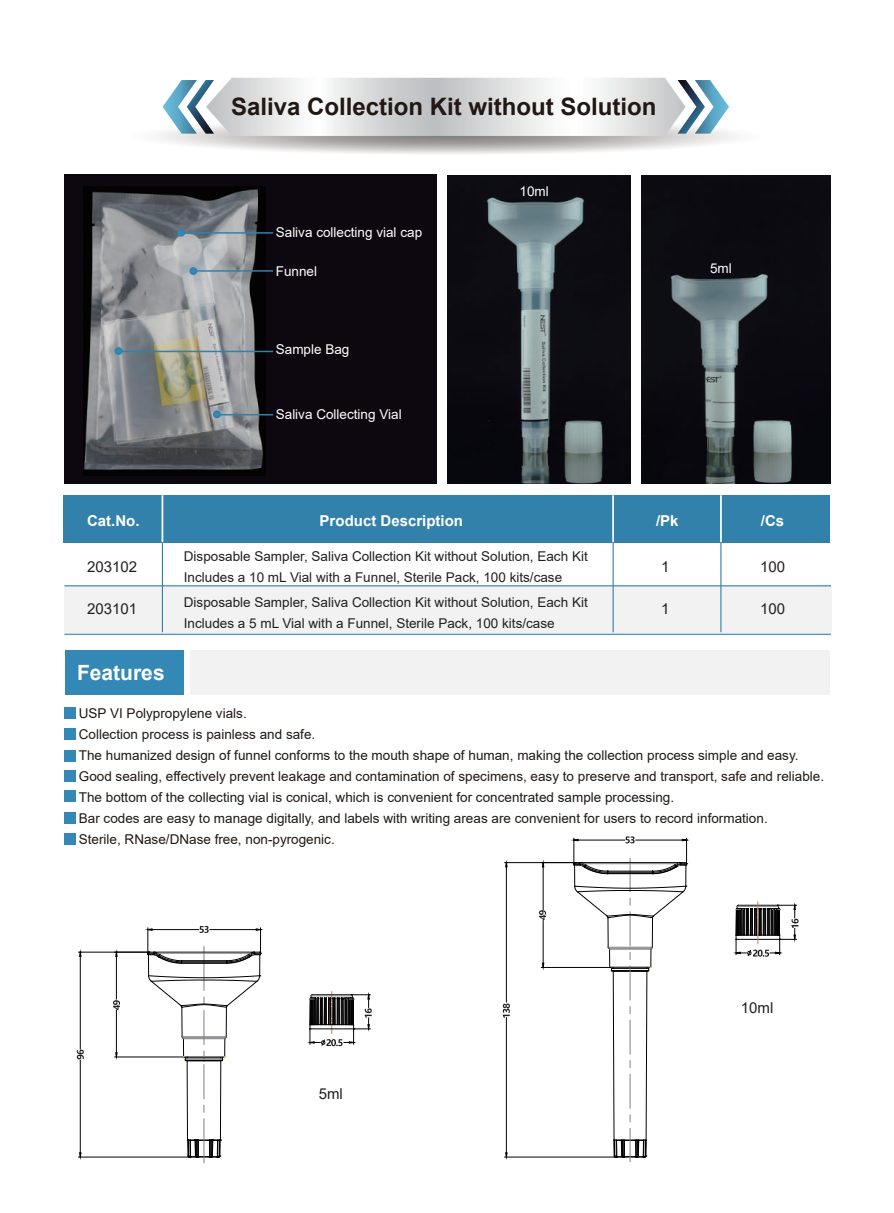
<style>
.page{position:relative;width:894px;height:1213px;background:#fff}
.page>*{position:absolute;margin:0;border:0;box-sizing:border-box;transform-origin:0 0}
.t1{font:700 24px "Arial";color:#211814}
.t2{font:700 21px "Arial";color:#fff}
.t3{font:700 15px "Arial";color:#fff}
.t4{font:15px "Arial";color:#231f20}
.t5{font:13.5px/21px "Arial";color:#211814}
.t6{font:13.5px/21px "Arial";color:#231f20}
.t7{font:13.5px "Arial";color:#fff}
</style>
<div class="page">
<img style="left:447px;top:175px;width:184px;height:308px">
<img style="left:641px;top:175px;width:189px;height:308px">
<div style="left:64px;top:495px;width:766px;height:47px;background:#3281ab"></div>
<div style="left:64px;top:585px;width:767px;height:47px;background:#f2f2f3"></div>
<svg style="left:127px;top:116px;width:637px;height:39px"></svg>
<svg style="left:163px;top:78px;width:566px;height:58px"></svg>
<div style="left:65px;top:650px;width:119px;height:44px;background:#3488b5"></div>
<div style="left:190px;top:650px;width:640px;height:44px;background:#f2f2f3"></div>
<div style="left:64px;top:707px;width:12px;height:12px;background:#3488b5"></div>
<div style="left:64px;top:728px;width:12px;height:12px;background:#3488b5"></div>
<div style="left:64px;top:750px;width:12px;height:11px;background:#3488b5"></div>
<div style="left:64px;top:770px;width:12px;height:11px;background:#3488b5"></div>
<div style="left:64px;top:790px;width:12px;height:11px;background:#3488b5"></div>
<div style="left:64px;top:812px;width:12px;height:11px;background:#3488b5"></div>
<div style="left:64px;top:833px;width:12px;height:11px;background:#3488b5"></div>
<div style="left:64px;top:175px;width:373px;height:309px;background:#0d080f"></div>
<hr style="left:162px;top:542px;width:1px;height:90px;background:#3281ab">
<hr style="left:161px;top:495px;width:2px;height:47px;background:#fff">
<hr style="left:612px;top:542px;width:1px;height:90px;background:#3281ab">
<hr style="left:612px;top:495px;width:2px;height:47px;background:#fff">
<hr style="left:720px;top:542px;width:1px;height:90px;background:#3281ab">
<hr style="left:720px;top:495px;width:1px;height:47px;background:#fff">
<hr style="left:64px;top:585px;width:767px;height:1px;background:#3281ab">
<hr style="left:64px;top:633px;width:767px;height:2px;background:#3281ab">
<hr style="left:187px;top:1060px;width:1px;height:80px;background:#030303">
<hr style="left:220px;top:1060px;width:1px;height:80px;background:#030303">
<hr style="left:629px;top:1128px;width:1px;height:33px;background:#7f8083">
<hr style="left:629px;top:912px;width:1px;height:33px;background:#7f8083">
<hr style="left:203px;top:1118px;width:1px;height:44px;background:#7f8083">
<hr style="left:203px;top:1064px;width:1px;height:34px;background:#7f8083">
<hr style="left:504px;top:1156px;width:111px;height:1px;background:#030303">
<hr style="left:504px;top:862px;width:71px;height:1px;background:#030303">
<hr style="left:506px;top:1017px;width:1px;height:135px;background:#030303">
<hr style="left:506px;top:867px;width:1px;height:135px;background:#030303">
<svg style="left:505px;top:1151px;width:3px;height:9px"></svg>
<svg style="left:505px;top:860px;width:3px;height:7px"></svg>
<hr style="left:607px;top:917px;width:1px;height:30px;background:#030303">
<hr style="left:652px;top:917px;width:1px;height:30px;background:#030303">
<hr style="left:115px;top:1056px;width:69px;height:1px;background:#030303">
<hr style="left:116px;top:1010px;width:1px;height:42px;background:#030303">
<hr style="left:116px;top:956px;width:1px;height:43px;background:#030303">
<svg style="left:115px;top:1051px;width:3px;height:9px"></svg>
<svg style="left:115px;top:949px;width:3px;height:8px"></svg>
<hr style="left:541px;top:967px;width:68px;height:1px;background:#030303">
<hr style="left:543px;top:920px;width:1px;height:43px;background:#030303">
<hr style="left:543px;top:867px;width:1px;height:42px;background:#030303">
<svg style="left:542px;top:962px;width:2px;height:9px"></svg>
<svg style="left:607px;top:946px;width:46px;height:212px"></svg>
<svg style="left:541px;top:859px;width:3px;height:8px"></svg>
<hr style="left:79px;top:1156px;width:110px;height:1px;background:#030303">
<hr style="left:79px;top:951px;width:70px;height:1px;background:#030303">
<hr style="left:80px;top:1060px;width:1px;height:92px;background:#030303">
<hr style="left:80px;top:956px;width:1px;height:93px;background:#030303">
<svg style="left:79px;top:1151px;width:3px;height:9px"></svg>
<svg style="left:186px;top:1139px;width:35px;height:19px"></svg>
<svg style="left:79px;top:949px;width:3px;height:8px"></svg>
<svg style="left:143px;top:926px;width:121px;height:135px"></svg>
<svg style="left:569px;top:836px;width:121px;height:83px"></svg>
<svg style="left:113px;top:1000px;width:7px;height:10px"></svg>
<svg style="left:539px;top:910px;width:7px;height:10px"></svg>
<svg style="left:307px;top:991px;width:65px;height:56px"></svg>
<svg style="left:733px;top:901px;width:65px;height:56px"></svg>
<svg style="left:77px;top:1049px;width:7px;height:10px"></svg>
<svg style="left:503px;top:1003px;width:7px;height:14px"></svg>
<img style="left:83px;top:186px;width:182px;height:289px">
<hr style="left:193px;top:270px;width:80px;height:2px;background:#3281ab">
<hr style="left:181px;top:232px;width:92px;height:2px;background:#3281ab">
<hr style="left:119px;top:351px;width:154px;height:1px;background:#3281ab">
<hr style="left:216px;top:414px;width:57px;height:1px;background:#3281ab">
<div style="left:178px;top:229px;width:6px;height:7px;background:#3488b5;border-radius:50%"></div>
<div style="left:177px;top:229px;width:8px;height:8px;border:2px solid #3281ab;border-radius:50%"></div>
<div style="left:189px;top:267px;width:8px;height:8px;border:2px solid #3281ab;border-radius:50%"></div>
<div style="left:115px;top:348px;width:7px;height:6px;background:#3488b5;border-radius:50%"></div>
<div style="left:115px;top:347px;width:7px;height:8px;border:2px solid #3281ab;border-radius:50%"></div>
<div style="left:213px;top:410px;width:8px;height:8px;border:2px solid #3281ab;border-radius:50%"></div>
<h1 class="t1" style="left:231px;top:90px;width:427px">Saliva Collection Kit without Solution</h1>
<p class="t7" style="left:276px;top:223px;width:148px">Saliva collecting vial cap</p>
<p class="t7" style="left:519px;top:182px;width:31px">10ml</p>
<p class="t7" style="left:276px;top:262px;width:43px">Funnel</p>
<p class="t7" style="left:710px;top:259px;width:23px">5ml</p>
<p class="t7" style="left:276px;top:340px;width:75px">Sample Bag</p>
<p class="t7" style="left:276px;top:405px;width:127px">Saliva Collecting Vial</p>
<p class="t3" style="left:87px;top:510px;width:54px">Cat.No.</p>
<p class="t3" style="left:320px;top:510px;width:145px">Product Description</p>
<p class="t3" style="left:656px;top:510px;width:24px">/Pk</p>
<p class="t3" style="left:761px;top:510px;width:25px">/Cs</p>
<p class="t4" style="left:87px;top:556px;width:52px">203102</p>
<p class="t4" style="left:87px;top:598px;width:52px">203101</p>
<p class="t6" style="left:184px;top:545px;width:405px">Disposable Sampler, Saliva Collection Kit without Solution, Each Kit<br>Includes a 10 mL Vial with a Funnel, Sterile Pack, 100 kits/case</p>
<p class="t6" style="left:184px;top:591px;width:405px">Disposable Sampler, Saliva Collection Kit without Solution, Each Kit<br>Includes a 5 mL Vial with a Funnel, Sterile Pack, 100 kits/case</p>
<p class="t4" style="left:661px;top:556px;width:10px">1</p>
<p class="t4" style="left:661px;top:598px;width:10px">1</p>
<p class="t4" style="left:760px;top:556px;width:27px">100</p>
<p class="t4" style="left:760px;top:598px;width:27px">100</p>
<h2 class="t2" style="left:77px;top:658px;width:89px">Features</h2>
<p class="t5" style="left:79px;top:702px;width:746px">USP VI Polypropylene vials.<br>Collection process is painless and safe.<br>The humanized design of funnel conforms to the mouth shape of human, making the collection process simple and easy.<br>Good sealing, effectively prevent leakage and contamination of specimens, easy to preserve and transport, safe and reliable.<br>The bottom of the collecting vial is conical, which is convenient for concentrated sample processing.<br>Bar codes are easy to manage digitally, and labels with writing areas are convenient for users to record information.<br>Sterile, RNase/DNase free, non-pyrogenic.</p>
<p class="t4" style="left:319px;top:1083px;width:26px">5ml</p>
<p class="t4" style="left:741px;top:997px;width:34px">10ml</p>
</div>
